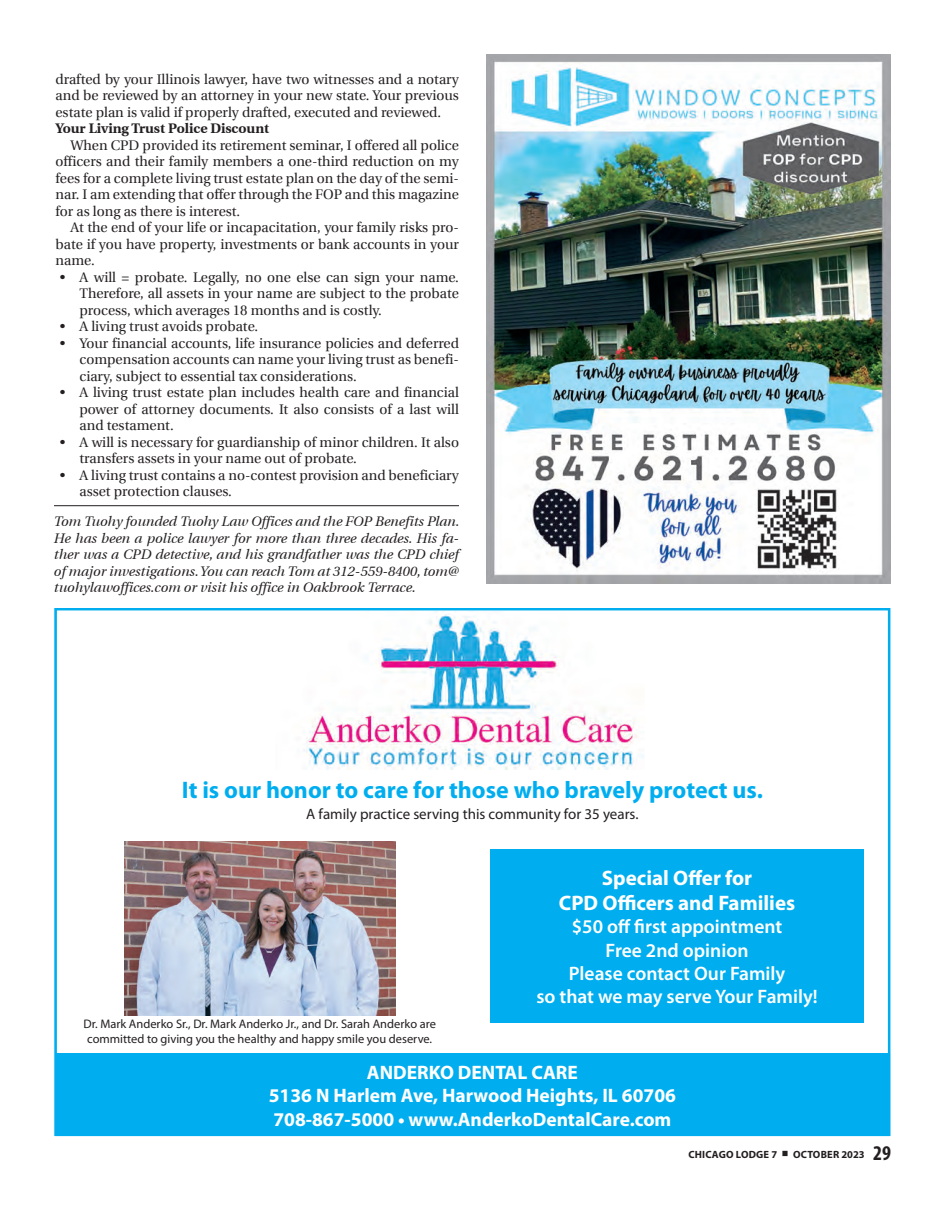
<style>
.page{position:relative;width:945px;height:1215px;background:#fff}
.page>*{position:absolute;margin:0;border:0;box-sizing:border-box;transform-origin:0 0}
.t1{font:700 24px "Myriad Pro";color:#00aeef}
.t2{font:700 21px/25.2px "Myriad Pro";color:#fff;text-align:center}
.t3{font:700 19.5px/23.4px "Myriad Pro";color:#fff;text-align:center}
.t4{font:600 19.5px/23.4px "Myriad Pro";color:#fff;text-align:center}
.t5{font:15px "Myriad Pro";color:#231f20}
.t6{font:13.8px/16.5px "Utopia";color:#231f20;text-align:justify}
.t7{font:italic 13.8px/16.5px "Utopia";color:#231f20;text-align:justify}
.t8{font:700 13.8px "Utopia";color:#231f20}
.t9{font:12.45px/14.9px "Myriad Pro";color:#231f20;text-align:center}
.t10{font:700 10.5px "Myriad Pro";letter-spacing:.02em;color:#231f20}
.s1{font-family:"Minion Pro";font-weight:400;font-size:18px}
.s2{font-stretch:condensed;font-size:21px}
</style>
<div class="page">
<img style="left:303px;top:611px;width:341px;height:158px">
<div style="left:54px;top:1053px;width:837px;height:84px;background:#00aeef"></div>
<div style="left:490px;top:849px;width:374px;height:174px;background:#00aeef"></div>
<img style="left:124px;top:842px;width:271px;height:173px">
<hr style="left:54px;top:505px;width:405px;height:1px;background:#231f20">
<img style="left:486px;top:54px;width:405px;height:529px">
<p class="t6" style="left:56px;top:71px;width:405px">drafted by your Illinois lawyer, have two witnesses and a notary and be reviewed by an attorney in your new state. Your previous estate plan is valid if properly drafted, executed and reviewed.</p>
<p class="t8" style="left:56px;top:120px;width:215px">Your Living Trust Police Discount</p>
<p class="t6" style="left:56px;top:137px;width:405px;text-indent:15px">When CPD provided its retirement seminar, I offered all police officers and their family members a one-third reduction on my fees for a complete living trust estate plan on the day of the semi&shy;nar. I am extending that offer through the FOP and this magazine for as long as there is interest.</p>
<p class="t6" style="left:56px;top:219px;width:405px;text-indent:15px">At the end of your life or incapacitation, your family risks pro&shy;bate if you have property, investments or bank accounts in your name.</p>
<p class="t6" style="left:79px;top:269px;width:381px;text-indent:-20px">• A will = probate. Legally, no one else can sign your name.<br>Therefore, all assets in your name are subject to the probate process, which averages 18 months and is costly.</p>
<p class="t6" style="left:60px;top:318px;width:200px">• A living trust avoids probate.</p>
<p class="t6" style="left:79px;top:335px;width:381px;text-indent:-20px">• Your financial accounts, life insurance policies and deferred compensation accounts can name your living trust as benefi&shy;ciary, subject to essential tax considerations.</p>
<p class="t6" style="left:79px;top:385px;width:381px;text-indent:-20px">• A living trust estate plan includes health care and financial power of attorney documents. It also consists of a last will and testament.</p>
<p class="t6" style="left:79px;top:434px;width:381px;text-indent:-20px">• A will is necessary for guardianship of minor children. It also transfers assets in your name out of probate.</p>
<p class="t6" style="left:79px;top:467px;width:381px;text-indent:-20px">• A living trust contains a no-contest provision and beneficiary asset protection clauses.</p>
<p class="t7" style="left:54px;top:514px;width:407px">Tom Tuohy founded Tuohy Law Offices and the FOP Benefits Plan.<br>He has been a police lawyer for more than three decades. His fa&shy;ther was a CPD detective, and his grandfather was the CPD chief of major investigations. You can reach Tom at 312-559-8400, tom@ tuohylawoffices.com or visit his office in Oakbrook Terrace.</p>
<h1 class="t1" style="left:182px;top:774px;width:583px">It is our honor to care for those who bravely protect us.</h1>
<p class="t5" style="left:306px;top:805px;width:334px">A family practice serving this community for 35 years.</p>
<p class="t9" style="left:83px;top:1016px;width:354px">Dr. Mark Anderko Sr., Dr. Mark Anderko Jr., and Dr. Sarah Anderko are committed to giving you the healthy and happy smile you deserve.</p>
<h2 class="t2" style="left:559px;top:864px;width:238px">Special Offer for<br>CPD Officers and Families</h2>
<h3 class="t4" style="left:536px;top:914px;width:283px">$50 off first appointment<br>Free 2nd opinion<br>Please contact Our Family<br>so that we may serve Your Family!</h3>
<h3 class="t3" style="left:269px;top:1060px;width:409px">ANDERKO DENTAL CARE<br>5136 N Harlem Ave, Harwood Heights, IL 60706<br>708-867-5000 • www.AnderkoDentalCare.com</h3>
<p class="t10" style="left:688px;top:1148px;width:204px">CHICAGO LODGE 7 <span class="s1">■</span> OCTOBER 2023 <span class="s2">29</span></p>
</div>
